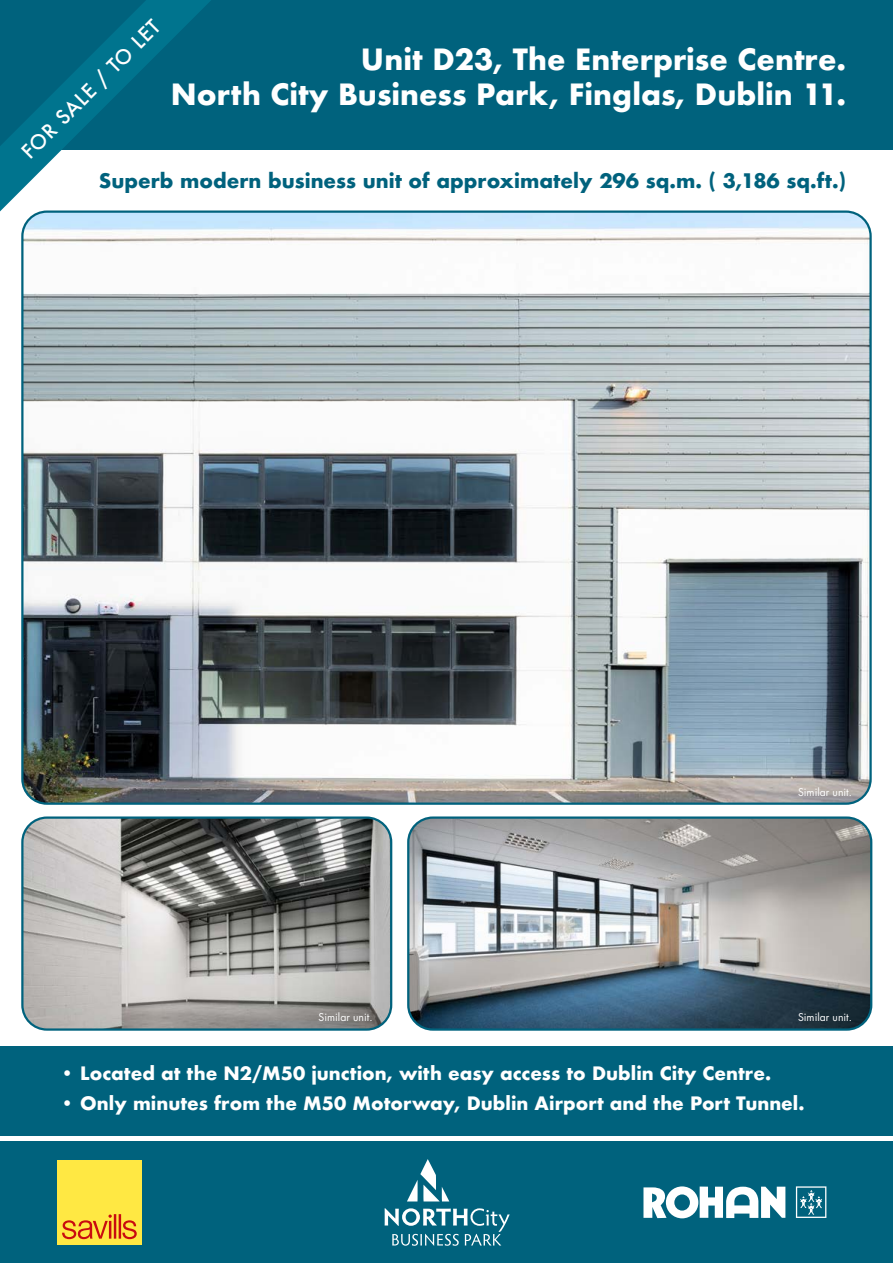
<style>
.page{position:relative;width:893px;height:1263px;background:#fff}
.page>*{position:absolute;margin:0;border:0;box-sizing:border-box;transform-origin:0 0}
.t1{font:700 28.5px/34.5px "Futura";color:#fff;text-align:right}
.t2{font:700 19.5px "Futura";color:#00627d}
.t3{font:500 19.5px "Futura";color:#fff}
.t4{font:700 18px "Futura";color:#fff}
.t5{font:10.5px "Futura";color:#fff}
</style>
<div class="page">
<div style="left:0;top:0;width:893px;height:150px;background:#00627d"></div>
<svg style="left:0;top:0;width:211px;height:211px"></svg>
<div style="left:0;top:1142px;width:893px;height:121px;background:#00627d"></div>
<div style="left:0;top:1046px;width:893px;height:89px;background:#00627d"></div>
<img style="left:24px;top:213px;width:845px;height:589px">
<img style="left:410px;top:819px;width:461px;height:209px">
<div style="left:407px;top:816px;width:465px;height:215px;border:2px solid #00627d;border-radius:25px"></div>
<img style="left:24px;top:819px;width:367px;height:209px">
<div style="left:21px;top:816px;width:371px;height:215px;border:2px solid #00627d;border-radius:25px"></div>
<svg style="left:643px;top:1186px;width:142px;height:32px"></svg>
<svg style="left:796px;top:1186px;width:30px;height:32px"></svg>
<div style="left:57px;top:1160px;width:84px;height:84px;background:#ffe843"></div>
<svg style="left:62px;top:1214px;width:75px;height:25px"></svg>
<svg style="left:407px;top:1159px;width:42px;height:42px"></svg>
<svg style="left:385px;top:1208px;width:125px;height:38px"></svg>
<p class="t3" style="left:15px;top:146px;width:188px;rotate:-45deg">FOR SALE / TO LET</p>
<h1 class="t1" style="left:171px;top:42px;width:677px">Unit D23, The Enterprise Centre.<br>North City Business Park, Finglas, Dublin 11.</h1>
<p class="t2" style="left:99px;top:167px;width:749px">Superb modern business unit of approximately 296 sq.m. ( 3,186 sq.ft.)</p>
<p class="t5" style="left:798px;top:785px;width:56px">Similar unit.</p>
<p class="t5" style="left:319px;top:1010px;width:56px">Similar unit.</p>
<p class="t5" style="left:798px;top:1010px;width:56px">Similar unit.</p>
<p class="t4" style="left:61px;top:1060px;width:712px">• Located at the N2/M50 junction, with easy access to Dublin City Centre.</p>
<p class="t4" style="left:61px;top:1090px;width:745px">• Only minutes from the M50 Motorway, Dublin Airport and the Port Tunnel.</p>
</div>
